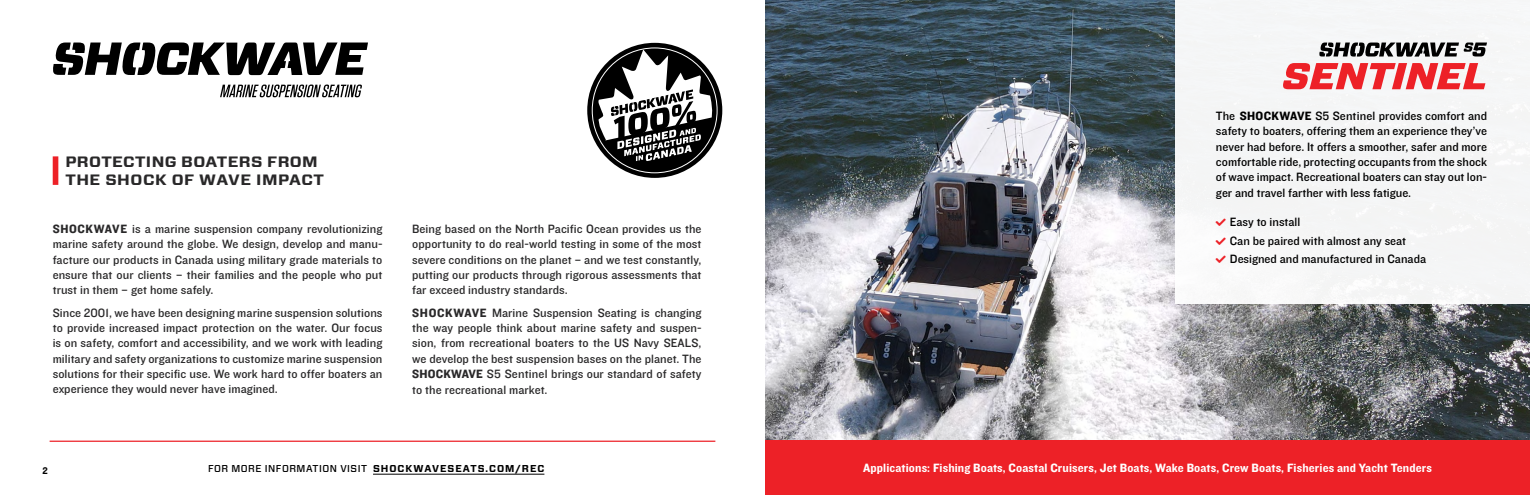
<style>
.page{position:relative;width:1530px;height:495px;background:#fff}
.page>*{position:absolute;margin:0;border:0;box-sizing:border-box;transform-origin:0 0}
.t1{font:700 15px/18px "Forza";letter-spacing:.02em;color:#292829;scale:1.11 1}
.t2{font:12.5px/15.2px "Knockout HTF31 Junior Middlewt";letter-spacing:.005em;color:#292829;text-align:justify}
.t3{font:12.5px/15.5px "Knockout HTF31 Junior Middlewt";color:#000;text-align:justify}
.t4{font:12.5px "Knockout HTF51 Middleweight";letter-spacing:.01em;color:#fff}
.t5{font:500 10px "Forza";letter-spacing:.05em;color:#000}
.t6{font:10px "Knockout HTF51 Middleweight";color:#000}
.s1{font-family:"Knockout HTF51 Middleweight"}
.s2{font-weight:700}
</style>
<div class="page">
<img style="left:765px;top:0;width:765px;height:441px">
<svg style="left:53px;top:43px;width:315px;height:32px"></svg>
<svg style="left:220px;top:85px;width:142px;height:12px"></svg>
<div style="left:53px;top:156px;width:5px;height:29px;background:#ed2127"></div>
<div style="left:1175px;top:0;width:355px;height:304px;background:#f5f5f6"></div>
<svg style="left:1283px;top:63px;width:202px;height:26px"></svg>
<svg style="left:1319px;top:43px;width:168px;height:14px"></svg>
<hr style="left:373px;top:474px;width:171px;height:1px;background:#000">
<hr style="left:50px;top:441px;width:665px;height:1px;background:#ed2127">
<div style="left:765px;top:441px;width:765px;height:54px;background:#ed2127"></div>
<svg style="left:587px;top:43px;width:135px;height:135px"></svg>
<p class="t1" style="left:65px;top:153px;width:235px">PROTECTING BOATERS FROM<br>THE SHOCK OF WAVE IMPACT</p>
<p class="t2" style="left:53px;top:222px;width:331px"><span class="s1">SHOCKWAVE</span> is a marine suspension company revolutionizing marine safety around the globe. We design, develop and manu&shy;facture our products in Canada using military grade materials to ensure that our clients – their families and the people who put trust in them – get home safely.</p>
<p class="t2" style="left:53px;top:305px;width:331px">Since 2001, we have been designing marine suspension solutions to provide increased impact protection on the water. Our focus is on safety, comfort and accessibility, and we work with leading military and safety organizations to customize marine suspension solutions for their specific use. We work hard to offer boaters an experience they would never have imagined.</p>
<p class="t2" style="left:412px;top:222px;width:291px">Being based on the North Pacific Ocean provides us the opportunity to do real-world testing in some of the most severe conditions on the planet – and we test constantly, putting our products through rigorous assessments that far exceed industry standards.</p>
<p class="t2" style="left:412px;top:305px;width:291px"><span class="s1">SHOCKWAVE</span> Marine Suspension Seating is changing the way people think about marine safety and suspen&shy;sion, from recreational boaters to the US Navy SEALS, we develop the best suspension bases on the planet. The <span class="s1">SHOCKWAVE</span> S5 Sentinel brings our standard of safety to the recreational market.</p>
<p class="t3" style="left:1216px;top:108px;width:273px">The <span class="s1">SHOCKWAVE</span> S5 Sentinel provides comfort and safety to boaters, offering them an experience they’ve never had before. It offers a smoother, safer and more comfortable ride, protecting occupants from the shock of wave impact. Recreational boaters can stay out lon&shy;ger and travel farther with less fatigue.</p>
<p class="t3" style="left:1230px;top:213px;width:198px;line-height:18.5px;text-align:left">Easy to install<br>Can be paired with almost any seat<br>Designed and manufactured in Canada</p>
<p class="t6" style="left:43px;top:465px;width:7px">2</p>
<p class="t5" style="left:208px;top:462px;width:338px">FOR MORE INFORMATION VISIT <span class="s2">SHOCKWAVESEATS.COM/REC</span></p>
<p class="t4" style="left:863px;top:462px;width:570px">Applications: Fishing Boats, Coastal Cruisers, Jet Boats, Wake Boats, Crew Boats, Fisheries and Yacht Tenders</p>
</div>
